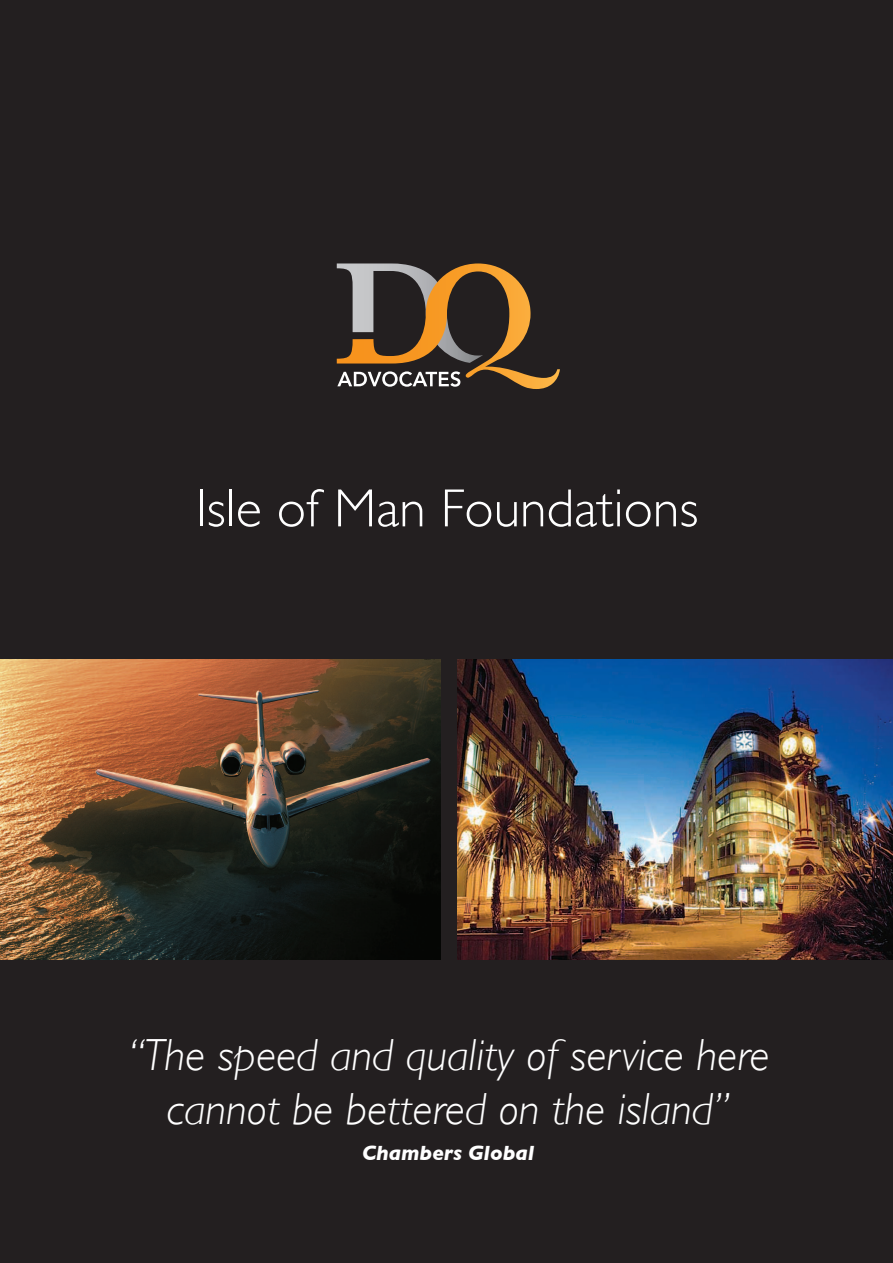
<style>
.page{position:relative;width:893px;height:1263px;background:#fff}
.page>*{position:absolute;margin:0;border:0;box-sizing:border-box;transform-origin:0 0}
.t1{font:300 54px "Gill Sans";color:#fff}
.t2{font:italic 300 45px/54px "Gill Sans";color:#fff;text-align:center}
.t3{font:italic 700 21px "Gill Sans";color:#fff}
</style>
<div class="page">
<div style="left:1px;top:1px;width:891px;height:1261px;background:#231f20"></div>
<svg style="left:337px;top:263px;width:223px;height:126px"></svg>
<img style="left:457px;top:659px;width:436px;height:300px">
<img style="left:0;top:660px;width:441px;height:299px">
<p class="t1" style="left:195px;top:466px;width:505px">Isle of Man Foundations</p>
<p class="t2" style="left:127px;top:1028px;width:644px">“The speed and quality of service here cannot be bettered on the island”</p>
<p class="t3" style="left:362px;top:1141px;width:174px">Chambers Global</p>
</div>
